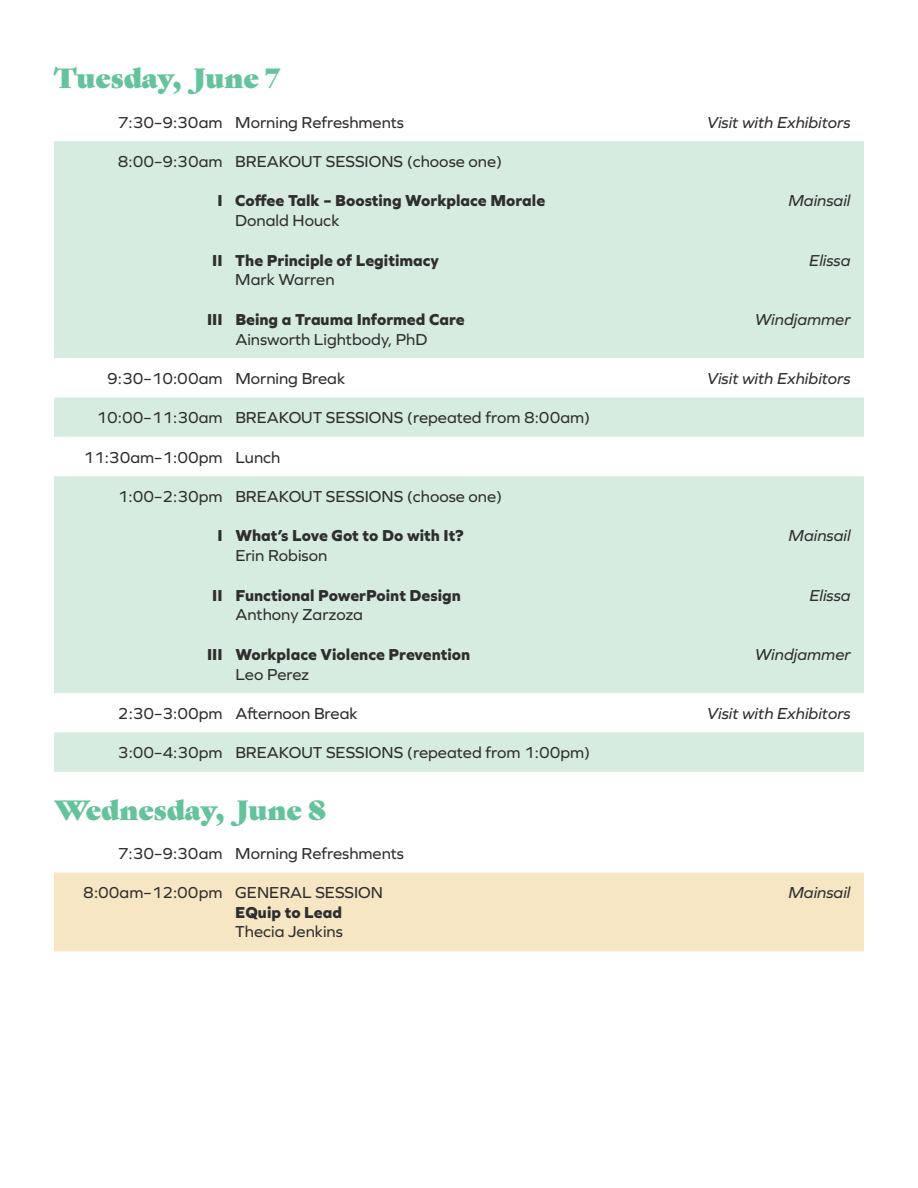
<style>
.page{position:relative;width:918px;height:1188px;background:#fff}
.page>*{position:absolute;margin:0;border:0;box-sizing:border-box;transform-origin:0 0}
.t1{font:27px "Gastromond";color:#65c39c}
.t2{font:16.5px/19.2px "Graphie";color:#2f2e2f}
.t3{font:800 16.5px "Graphie";color:#2f2e2f}
.t4{font:italic 16.5px "Graphie";color:#2f2e2f}
.s1{font-weight:800}
</style>
<div class="page">
<svg style="left:54px;top:141px;width:810px;height:631px;fill:#d7ece1"></svg>
<div style="left:54px;top:873px;width:810px;height:78px;background:#f6e6c3"></div>
<p class="t1" style="left:54px;top:57px;width:228px">Tuesday, June 7</p>
<p class="t2" style="left:118px;top:112px;width:106px">7:30–9:30am</p>
<p class="t2" style="left:235px;top:112px;width:170px">Morning Refreshments</p>
<p class="t4" style="left:707px;top:112px;width:145px">Visit with Exhibitors</p>
<p class="t2" style="left:118px;top:152px;width:106px">8:00–9:30am</p>
<p class="t2" style="left:235px;top:152px;width:269px">BREAKOUT SESSIONS (choose one)</p>
<p class="t3" style="left:217px;top:191px;width:7px">I</p>
<p class="t3" style="left:235px;top:191px;width:311px">Coffee Talk – Boosting Workplace Morale</p>
<p class="t2" style="left:235px;top:211px;width:106px">Donald Houck</p>
<p class="t4" style="left:789px;top:191px;width:64px">Mainsail</p>
<p class="t3" style="left:212px;top:250px;width:12px">II</p>
<p class="t3" style="left:235px;top:250px;width:205px">The Principle of Legitimacy</p>
<p class="t2" style="left:235px;top:270px;width:101px">Mark Warren</p>
<p class="t3" style="left:207px;top:309px;width:17px">III</p>
<p class="t3" style="left:235px;top:309px;width:231px">Being a Trauma Informed Care</p>
<p class="t2" style="left:235px;top:329px;width:194px">Ainsworth Lightbody, PhD</p>
<p class="t4" style="left:809px;top:250px;width:43px">Elissa</p>
<p class="t4" style="left:755px;top:310px;width:97px">Windjammer</p>
<p class="t2" style="left:107px;top:368px;width:117px">9:30–10:00am</p>
<p class="t2" style="left:235px;top:368px;width:111px">Morning Break</p>
<p class="t4" style="left:707px;top:369px;width:145px">Visit with Exhibitors</p>
<p class="t2" style="left:96px;top:408px;width:128px">10:00–11:30am</p>
<p class="t2" style="left:235px;top:408px;width:357px">BREAKOUT SESSIONS (repeated from 8:00am)</p>
<p class="t2" style="left:83px;top:447px;width:141px">11:30am–1:00pm</p>
<p class="t2" style="left:235px;top:447px;width:47px">Lunch</p>
<p class="t2" style="left:118px;top:487px;width:106px">1:00–2:30pm</p>
<p class="t2" style="left:235px;top:487px;width:269px">BREAKOUT SESSIONS (choose one)</p>
<p class="t3" style="left:217px;top:526px;width:7px">I</p>
<p class="t3" style="left:235px;top:526px;width:230px">What’s Love Got to Do with It?</p>
<p class="t2" style="left:235px;top:546px;width:93px">Erin Robison</p>
<p class="t4" style="left:789px;top:526px;width:64px">Mainsail</p>
<p class="t3" style="left:212px;top:585px;width:12px">II</p>
<p class="t3" style="left:235px;top:585px;width:227px">Functional PowerPoint Design</p>
<p class="t2" style="left:235px;top:605px;width:129px">Anthony Zarzoza</p>
<p class="t3" style="left:207px;top:644px;width:17px">III</p>
<p class="t3" style="left:235px;top:644px;width:236px">Workplace Violence Prevention</p>
<p class="t2" style="left:235px;top:664px;width:76px">Leo Perez</p>
<p class="t4" style="left:809px;top:585px;width:43px">Elissa</p>
<p class="t4" style="left:755px;top:645px;width:97px">Windjammer</p>
<p class="t2" style="left:118px;top:703px;width:106px">2:30–3:00pm</p>
<p class="t2" style="left:235px;top:703px;width:124px">Afternoon Break</p>
<p class="t4" style="left:707px;top:704px;width:145px">Visit with Exhibitors</p>
<p class="t2" style="left:118px;top:743px;width:106px">3:00–4:30pm</p>
<p class="t2" style="left:235px;top:743px;width:357px">BREAKOUT SESSIONS (repeated from 1:00pm)</p>
<p class="t1" style="left:54px;top:789px;width:274px">Wednesday, June 8</p>
<p class="t2" style="left:118px;top:844px;width:106px">7:30–9:30am</p>
<p class="t2" style="left:235px;top:844px;width:170px">Morning Refreshments</p>
<p class="t2" style="left:83px;top:883px;width:141px">8:00am–12:00pm</p>
<p class="t2" style="left:235px;top:883px;width:149px">GENERAL SESSION</p>
<p class="t2" style="left:235px;top:903px;width:109px"><span class="s1">EQuip to Lead<br></span>Thecia Jenkins</p>
<p class="t4" style="left:788px;top:883px;width:64px">Mainsail</p>
</div>
